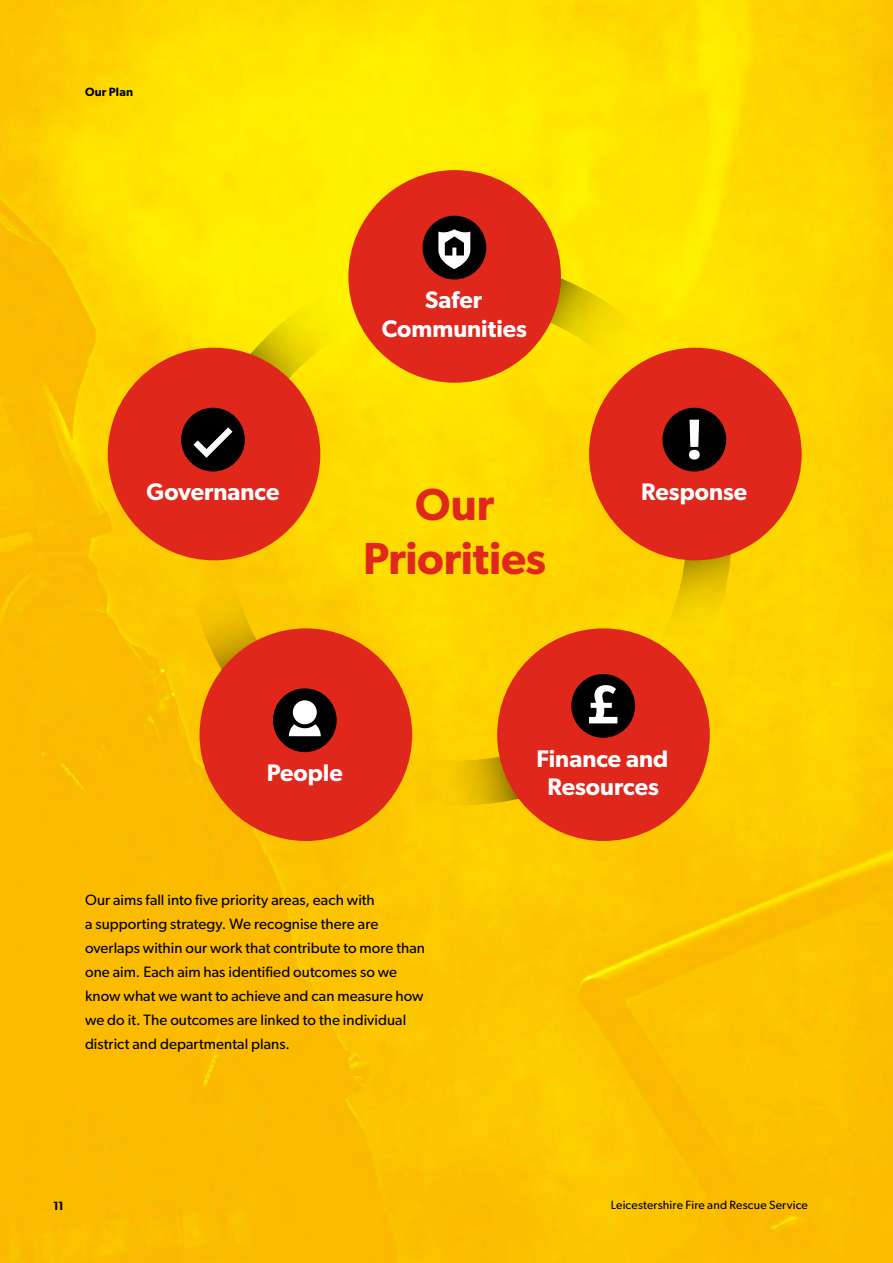
<style>
.page{position:relative;width:893px;height:1263px;background:#fff}
.page>*{position:absolute;margin:0;border:0;box-sizing:border-box;transform-origin:0 0}
.t1{font:600 45px/54px "Gibson";letter-spacing:-.005em;color:#df271c;text-align:center}
.t2{font:600 24px/28.8px "Gibson";color:#fff;text-align:center}
.t3{font:15px/24px "Gibson";letter-spacing:.005em;color:#000}
.t4{font:12px "Gibson";letter-spacing:.015em;color:#000}
.t5{font:600 12px "Gibson";letter-spacing:.015em;color:#000}
</style>
<div class="page">
<img style="left:0;top:0;width:893px;height:1263px">
<svg style="left:170px;top:535px;width:113px;height:151px;background:#f6c400"></svg>
<svg style="left:226px;top:264px;width:170px;height:133px;background:#f9e600"></svg>
<svg style="left:516px;top:262px;width:172px;height:133px;background:#f8df00"></svg>
<svg style="left:384px;top:739px;width:141px;height:68px;background:#efc200"></svg>
<svg style="left:630px;top:538px;width:116px;height:154px;background:#f7cf00"></svg>
<div style="left:348px;top:170px;width:213px;height:213px;background:#df271c;border-radius:50%"></div>
<div style="left:422px;top:216px;width:64px;height:63px;background:#000;border-radius:50%"></div>
<svg style="left:438px;top:229px;width:32px;height:40px"></svg>
<div style="left:497px;top:628px;width:213px;height:213px;background:#df271c;border-radius:50%"></div>
<div style="left:571px;top:674px;width:64px;height:64px;background:#000;border-radius:50%"></div>
<svg style="left:589px;top:685px;width:28px;height:38px"></svg>
<div style="left:108px;top:348px;width:212px;height:212px;background:#df271c;border-radius:50%"></div>
<div style="left:181px;top:408px;width:64px;height:63px;background:#000;border-radius:50%"></div>
<svg style="left:193px;top:427px;width:40px;height:31px"></svg>
<div style="left:200px;top:628px;width:212px;height:213px;background:#df271c;border-radius:50%"></div>
<div style="left:273px;top:688px;width:64px;height:64px;background:#000;border-radius:50%"></div>
<div style="left:293px;top:700px;width:24px;height:24px;background:#fff;border-radius:50%"></div>
<svg style="left:289px;top:724px;width:32px;height:12px"></svg>
<div style="left:589px;top:348px;width:213px;height:212px;background:#df271c;border-radius:50%"></div>
<div style="left:662px;top:408px;width:64px;height:63px;background:#000;border-radius:50%"></div>
<svg style="left:689px;top:420px;width:11px;height:40px"></svg>
<p class="t5" style="left:85px;top:85px;width:50px">Our Plan</p>
<h2 class="t2" style="left:146px;top:477px;width:134px">Governance</h2>
<h2 class="t2" style="left:382px;top:285px;width:147px">Safer<br>Communities</h2>
<h1 class="t1" style="left:363px;top:476px;width:185px">Our<br>Priorities</h1>
<h2 class="t2" style="left:641px;top:477px;width:108px">Response</h2>
<h2 class="t2" style="left:267px;top:758px;width:78px">People</h2>
<h2 class="t2" style="left:537px;top:743px;width:133px">Finance and<br>Resources</h2>
<p class="t3" style="left:85px;top:888px;width:342px">Our aims fall into five priority areas, each with<br>a supporting strategy. We recognise there are overlaps within our work that contribute to more than one aim. Each aim has identified outcomes so we know what we want to achieve and can measure how we do it. The outcomes are linked to the individual district and departmental plans.</p>
<p class="t5" style="left:53px;top:1199px;width:12px">11</p>
<p class="t4" style="left:611px;top:1197px;width:199px">Leicestershire Fire and Rescue Service</p>
</div>
